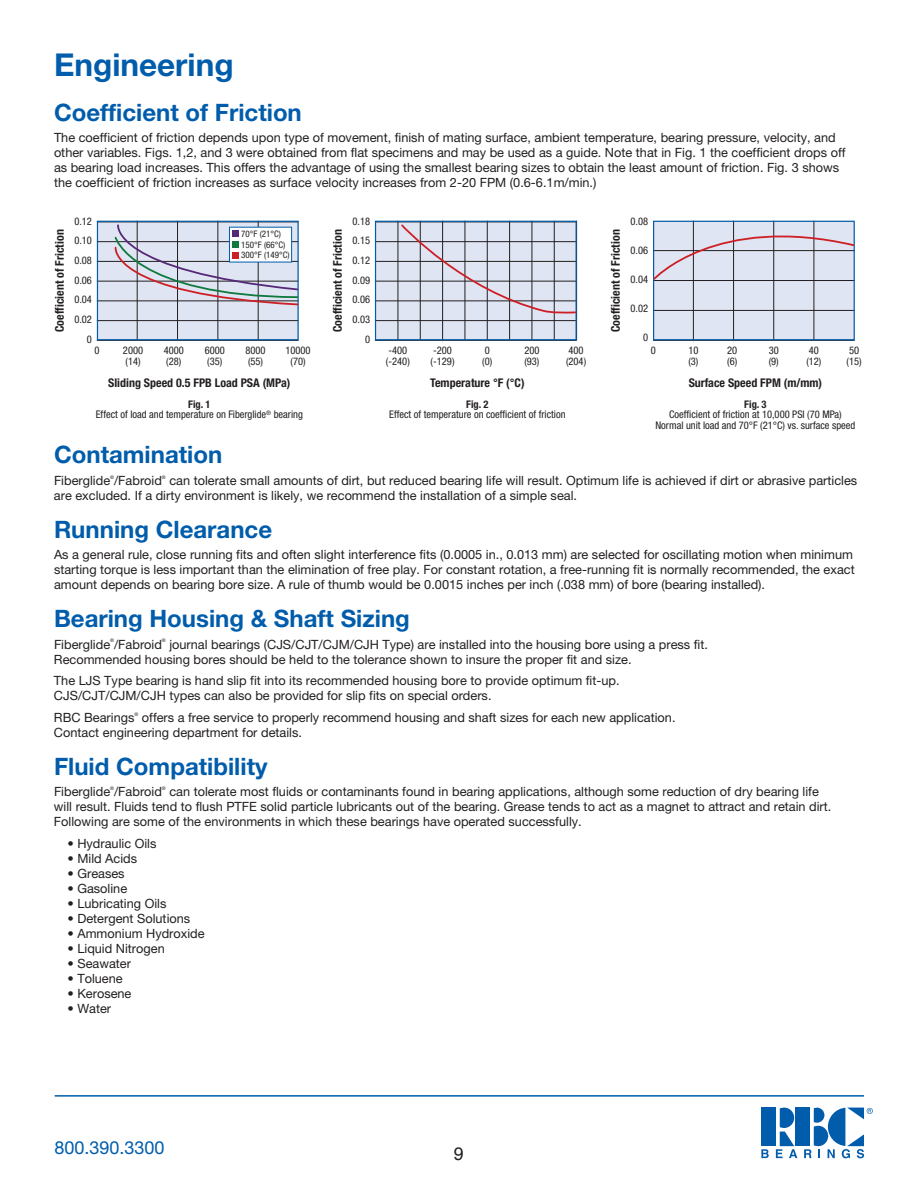
<style>
.page{position:relative;width:918px;height:1188px;background:#fff}
.page>*{position:absolute;margin:0;border:0;box-sizing:border-box;transform-origin:0 0}
.t1{font:700 31.5px "Helvetica Neue 75";color:#015dab}
.t2{font:700 24px "Helvetica Neue 75";color:#015dab}
.t3{font:18px "Helvetica Neue 55 Roman";color:#015dab}
.t4{font:18px "Helvetica";color:#231f20}
.t5{font:12.75px/15px "Helvetica Neue 55 Roman";color:#231f20}
.t6{font:700 condensed 12px "Helvetica Neue";color:#231f20}
.t7{font:condensed 10.5px/10.5px "Helvetica Neue";color:#231f20}
.t8{font:700 condensed 10.5px "Helvetica Neue";color:#231f20}
.t9{font:condensed 9px/10.8px "Helvetica Neue";color:#231f20}
.t10{font:4.8px "Helvetica Neue 55 Roman";color:#231f20}
.s1{font-weight:700}
</style>
<div class="page">
<hr style="left:55px;top:1095px;width:809px;height:2px;background:#015dab">
<div style="left:761px;top:1108px;width:15px;height:38px;background:#015dab"></div>
<div style="left:795px;top:1108px;width:15px;height:38px;background:#015dab"></div>
<svg style="left:761px;top:1149px;width:8px;height:9px"></svg>
<svg style="left:776px;top:1108px;width:21px;height:50px"></svg>
<svg style="left:804px;top:1108px;width:69px;height:50px"></svg>
<hr style="left:97px;top:340px;width:202px;height:1px;background:#231f20">
<svg style="left:97px;top:221px;width:202px;height:119px;background:#c7cddb"></svg>
<hr style="left:375px;top:340px;width:202px;height:1px;background:#231f20">
<svg style="left:375px;top:221px;width:202px;height:119px;background:#c9cddc"></svg>
<hr style="left:653px;top:340px;width:202px;height:1px;background:#231f20">
<svg style="left:653px;top:220px;width:202px;height:120px;background:#ced2e2"></svg>
<h1 class="t1" style="left:54px;top:46px;width:181px">Engineering</h1>
<h2 class="t2" style="left:54px;top:97px;width:249px">Coefficient of Friction</h2>
<p class="t5" style="left:54px;top:130px;width:793px">The coefficient of friction depends upon type of movement, finish of mating surface, ambient temperature, bearing pressure, velocity, and other variables. Figs. 1,2, and 3 were obtained from flat specimens and may be used as a guide. Note that in Fig. 1 the coefficient drops off as bearing load increases. This offers the advantage of using the smallest bearing sizes to obtain the least amount of friction. Fig. 3 shows the coefficient of friction increases as surface velocity increases from 2-20 FPM (0.6-6.1m/min.)</p>
<p class="t6" style="left:52px;top:332px;width:104px;rotate:-90deg">Coefficient of Friction</p>
<p class="t7" style="left:74px;top:211px;width:19px;line-height:19.8px;text-align:right">0.12<br>0.10<br>0.08<br>0.06<br>0.04<br>0.02<br>0</p>
<p class="t9" style="left:241px;top:228px;width:50px">70°F (21°C)<br>150°F (66°C)<br>300°F (149°C)</p>
<p class="t7" style="left:285px;top:345px;width:27px;text-align:center">10000 (70)</p>
<p class="t7" style="left:95px;top:345px;width:7px">0</p>
<p class="t7" style="left:123px;top:345px;width:22px">2000 (14)</p>
<p class="t7" style="left:164px;top:345px;width:22px">4000 (28)</p>
<p class="t7" style="left:205px;top:345px;width:22px">6000 (35)</p>
<p class="t7" style="left:246px;top:345px;width:22px">8000 (55)</p>
<p class="t6" style="left:108px;top:376px;width:184px">Sliding Speed 0.5 FPB Load PSA (MPa)</p>
<p class="t7" style="left:96px;top:399px;width:209px;text-align:center"><span class="s1">Fig. 1<br></span>Effect of load and temperature on Fiberglide<sup>®</sup> bearing</p>
<p class="t6" style="left:330px;top:332px;width:104px;rotate:-90deg">Coefficient of Friction</p>
<p class="t7" style="left:352px;top:211px;width:19px;line-height:19.8px;text-align:right">0.18<br>0.15<br>0.12<br>0.09<br>0.06<br>0.03<br>0</p>
<p class="t7" style="left:566px;top:345px;width:22px">400 (204)</p>
<p class="t7" style="left:386px;top:345px;width:25px">-400 (-240)</p>
<p class="t7" style="left:431px;top:345px;width:25px">-200 (-129)</p>
<p class="t7" style="left:482px;top:345px;width:12px">0 (0)</p>
<p class="t7" style="left:524px;top:345px;width:17px">200 (93)</p>
<p class="t6" style="left:430px;top:376px;width:96px">Temperature °F (°C)</p>
<p class="t8" style="left:466px;top:398px;width:24px">Fig. 2</p>
<p class="t7" style="left:389px;top:409px;width:178px">Effect of temperature on coefficient of friction</p>
<p class="t6" style="left:608px;top:332px;width:104px;rotate:-90deg">Coefficient of Friction</p>
<p class="t7" style="left:631px;top:215px;width:19px">0.08</p>
<p class="t7" style="left:631px;top:245px;width:19px">0.06</p>
<p class="t7" style="left:631px;top:274px;width:19px">0.04</p>
<p class="t7" style="left:631px;top:303px;width:19px">0.02</p>
<p class="t7" style="left:643px;top:332px;width:7px">0</p>
<p class="t7" style="left:651px;top:345px;width:7px">0</p>
<p class="t7" style="left:688px;top:345px;width:12px">10 (3)</p>
<p class="t7" style="left:727px;top:345px;width:12px">20 (6)</p>
<p class="t7" style="left:769px;top:345px;width:12px">30 (9)</p>
<p class="t7" style="left:806px;top:345px;width:17px">40 (12)</p>
<p class="t6" style="left:689px;top:376px;width:135px">Surface Speed FPM (m/mm)</p>
<p class="t8" style="left:744px;top:398px;width:24px">Fig. 3</p>
<p class="t7" style="left:655px;top:409px;width:201px;text-align:center">Coefficient of friction at 10,000 PSI (70 MPa)<br>Normal unit load and 70°F (21°C) vs. surface speed</p>
<p class="t7" style="left:847px;top:345px;width:17px">50 (15)</p>
<h2 class="t2" style="left:54px;top:440px;width:170px">Contamination</h2>
<p class="t5" style="left:54px;top:473px;width:109px">Fiberglide /Fabroid</p>
<p class="t10" style="left:110px;top:474px;width:5px">®</p>
<p class="t10" style="left:162px;top:474px;width:5px">®</p>
<p class="t5" style="left:54px;top:473px;width:805px;text-indent:115px">can tolerate small amounts of dirt, but reduced bearing life will result. Optimum life is achieved if dirt or abrasive particles are excluded. If a dirty environment is likely, we recommend the installation of a simple seal.</p>
<h2 class="t2" style="left:54px;top:514px;width:220px">Running Clearance</h2>
<p class="t5" style="left:54px;top:547px;width:802px">As a general rule, close running fits and often slight interference fits (0.0005 in., 0.013 mm) are selected for oscillating motion when minimum starting torque is less important than the elimination of free play. For constant rotation, a free-running fit is normally recommended, the exact amount depends on bearing bore size. A rule of thumb would be 0.0015 inches per inch (.038 mm) of bore (bearing installed).</p>
<h2 class="t2" style="left:54px;top:603px;width:357px">Bearing Housing &amp; Shaft Sizing</h2>
<p class="t5" style="left:54px;top:636px;width:109px">Fiberglide /Fabroid</p>
<p class="t10" style="left:110px;top:638px;width:5px">®</p>
<p class="t10" style="left:162px;top:638px;width:5px">®</p>
<p class="t5" style="left:54px;top:636px;width:656px;text-indent:115px">journal bearings (CJS/CJT/CJM/CJH Type) are installed into the housing bore using a press fit.<br>Recommended housing bores should be held to the tolerance shown to insure the proper fit and size.</p>
<p class="t5" style="left:54px;top:673px;width:567px">The LJS Type bearing is hand slip fit into its recommended housing bore to provide optimum fit-up.<br>CJS/CJT/CJM/CJH types can also be provided for slip fits on special orders.</p>
<p class="t5" style="left:54px;top:710px;width:82px">RBC Bearings</p>
<p class="t10" style="left:135px;top:711px;width:5px">®</p>
<p class="t5" style="left:54px;top:710px;width:623px;text-indent:88px">offers a free service to properly recommend housing and shaft sizes for each new application.<br>Contact engineering department for details.</p>
<h2 class="t2" style="left:54px;top:751px;width:215px">Fluid Compatibility</h2>
<p class="t5" style="left:54px;top:784px;width:109px">Fiberglide /Fabroid</p>
<p class="t10" style="left:110px;top:785px;width:5px">®</p>
<p class="t10" style="left:162px;top:785px;width:5px">®</p>
<p class="t5" style="left:54px;top:784px;width:779px;text-indent:115px">can tolerate most fluids or contaminants found in bearing applications, although some reduction of dry bearing life will result. Fluids tend to flush PTFE solid particle lubricants out of the bearing. Grease tends to act as a magnet to attract and retain dirt.<br>Following are some of the environments in which these bearings have operated successfully.</p>
<p class="t5" style="left:67px;top:836px;width:91px">• Hydraulic Oils</p>
<p class="t5" style="left:67px;top:851px;width:71px">• Mild Acids</p>
<p class="t5" style="left:67px;top:866px;width:59px">• Greases</p>
<p class="t5" style="left:67px;top:881px;width:61px">• Gasoline</p>
<p class="t5" style="left:67px;top:896px;width:100px">• Lubricating Oils</p>
<p class="t5" style="left:67px;top:911px;width:124px">• Detergent Solutions</p>
<p class="t5" style="left:67px;top:926px;width:139px">• Ammonium Hydroxide</p>
<p class="t5" style="left:67px;top:941px;width:99px">• Liquid Nitrogen</p>
<p class="t5" style="left:67px;top:956px;width:65px">• Seawater</p>
<p class="t5" style="left:67px;top:971px;width:57px">• Toluene</p>
<p class="t5" style="left:67px;top:986px;width:65px">• Kerosene</p>
<p class="t5" style="left:67px;top:1001px;width:45px">• Water</p>
<h3 class="t3" style="left:54px;top:1136px;width:112px">800.390.3300</h3>
<h3 class="t4" style="left:454px;top:1139px;width:12px">9</h3>
</div>
